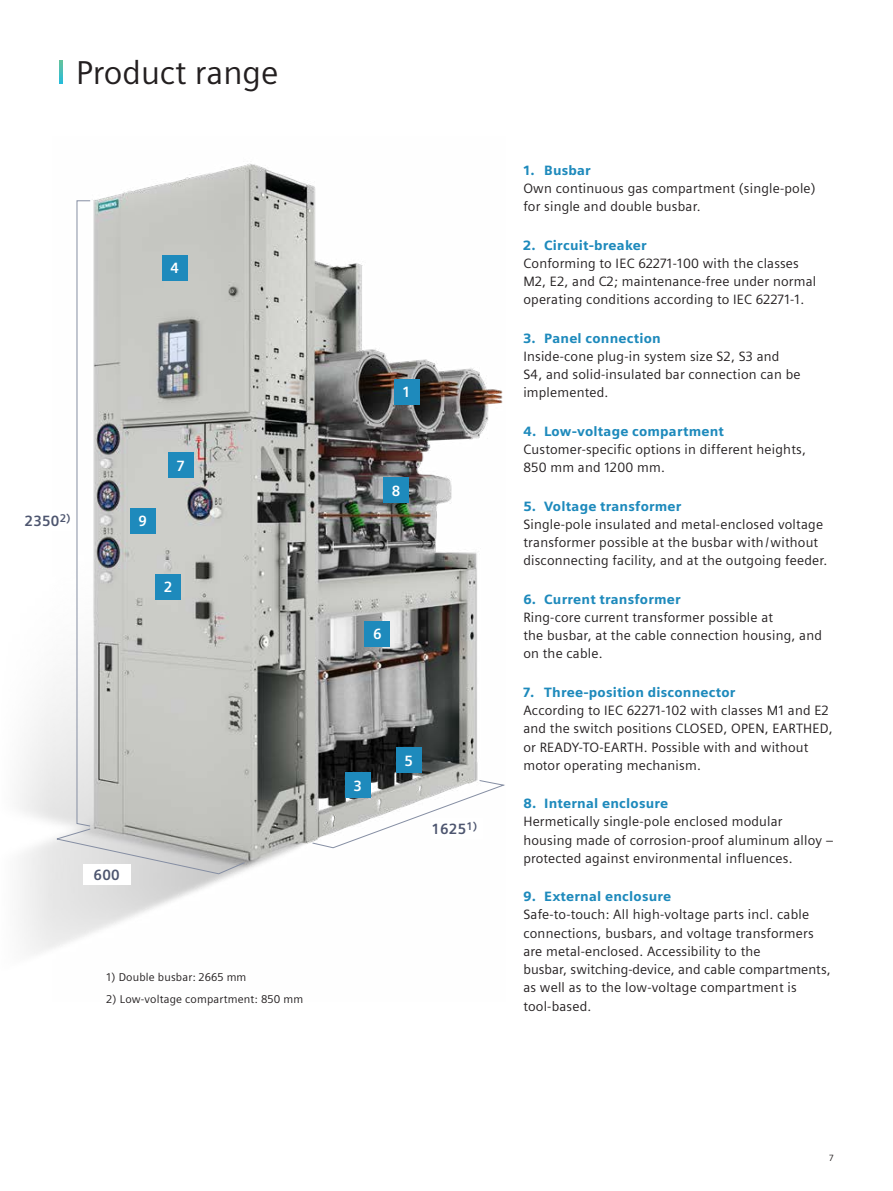
<style>
.page{position:relative;width:893px;height:1191px;background:#fff}
.page>*{position:absolute;margin:0;border:0;box-sizing:border-box;transform-origin:0 0}
.t1{font:33px "Siemens Sans";color:#231f20}
.t2{font:700 14.85px "Siemens Sans";letter-spacing:.015em;color:#4d556f}
.t3{font:700 14.85px "Siemens Sans";color:#fff}
.t4{font:13.5px/18.3px "Siemens Sans";letter-spacing:.015em;color:#231f20}
.t5{font:900 13.5px "Siemens Sans";letter-spacing:.015em;color:#1e8abc}
.t6{font:11.25px "Siemens Sans";letter-spacing:.015em;color:#231f20}
.t7{font:9px "Siemens Sans";color:#231f20}
</style>
<div class="page">
<svg style="left:60px;top:61px;width:3px;height:23px"></svg>
<img style="left:18px;top:163px;width:485px;height:791px">
<div style="left:25px;top:510px;width:47px;height:21px;background:#fff"></div>
<svg style="left:53px;top:200px;width:193px;height:674px"></svg>
<svg style="left:311px;top:779px;width:194px;height:69px"></svg>
<div style="left:83px;top:864px;width:47px;height:20px;background:#fff"></div>
<div style="left:431px;top:818px;width:52px;height:20px;background:#fff"></div>
<div style="left:394px;top:379px;width:25px;height:25px;background:#1e8abc"></div>
<div style="left:155px;top:574px;width:26px;height:25px;background:#1e8abc"></div>
<div style="left:345px;top:773px;width:25px;height:25px;background:#1e8abc"></div>
<div style="left:162px;top:255px;width:25px;height:25px;background:#1e8abc"></div>
<div style="left:396px;top:747px;width:25px;height:26px;background:#1e8abc"></div>
<div style="left:365px;top:621px;width:25px;height:25px;background:#1e8abc"></div>
<div style="left:168px;top:452px;width:25px;height:25px;background:#1e8abc"></div>
<div style="left:384px;top:477px;width:25px;height:26px;background:#1e8abc"></div>
<div style="left:130px;top:508px;width:25px;height:25px;background:#1e8abc"></div>
<h1 class="t1" style="left:76px;top:47px;width:204px">Product range</h1>
<p class="t3" style="left:171px;top:260px;width:10px">4</p>
<p class="t2" style="left:25px;top:512px;width:47px">2350<sup>2)</sup></p>
<p class="t3" style="left:139px;top:512px;width:10px">9</p>
<p class="t3" style="left:176px;top:457px;width:10px">7</p>
<p class="t3" style="left:164px;top:578px;width:10px">2</p>
<p class="t2" style="left:94px;top:866px;width:28px">600</p>
<p class="t6" style="left:107px;top:969px;width:141px">1) Double busbar: 2665 mm</p>
<p class="t6" style="left:107px;top:990px;width:198px">2) Low-voltage compartment: 850 mm</p>
<p class="t3" style="left:402px;top:383px;width:10px">1</p>
<p class="t3" style="left:392px;top:482px;width:10px">8</p>
<p class="t3" style="left:373px;top:625px;width:10px">6</p>
<p class="t3" style="left:354px;top:777px;width:10px">3</p>
<p class="t3" style="left:404px;top:752px;width:10px">5</p>
<p class="t2" style="left:431px;top:820px;width:47px">1625<sup>1)</sup></p>
<p class="t5" style="left:523px;top:162px;width:69px">1. Busbar</p>
<p class="t4" style="left:523px;top:178px;width:294px">Own continuous gas compartment (single-pole) for single and double busbar.</p>
<p class="t5" style="left:523px;top:237px;width:125px">2. Circuit-breaker</p>
<p class="t4" style="left:523px;top:253px;width:294px">Conforming to IEC 62271‑100 with the classes<br>M2, E2, and C2; maintenance-free under normal operating conditions according to IEC 62271‑1.</p>
<p class="t5" style="left:523px;top:330px;width:139px">3. Panel connection</p>
<p class="t4" style="left:523px;top:346px;width:279px">Inside-cone plug-in system size S2, S3 and<br>S4, and solid-insulated bar connection can be implemented.</p>
<p class="t5" style="left:523px;top:423px;width:202px">4. Low-voltage compartment</p>
<p class="t4" style="left:523px;top:439px;width:284px">Customer-specific options in different heights,<br>850 mm and 1200 mm.</p>
<p class="t5" style="left:523px;top:498px;width:160px">5. Voltage transformer</p>
<p class="t4" style="left:523px;top:514px;width:306px">Single-pole insulated and metal-enclosed voltage transformer possible at the busbar with /without disconnecting facility, and at the outgoing feeder.</p>
<p class="t5" style="left:523px;top:591px;width:159px">6. Current transformer</p>
<p class="t4" style="left:523px;top:607px;width:300px">Ring-core current transformer possible at<br>the busbar, at the cable connection housing, and on the cable.</p>
<p class="t5" style="left:523px;top:684px;width:213px">7. Three-position disconnector</p>
<p class="t4" style="left:523px;top:700px;width:311px">According to IEC 62271‑102 with classes M1 and E2 and the switch positions CLOSED, OPEN, EARTHED, or READY-TO-EARTH. Possible with and without motor operating mechanism.</p>
<p class="t5" style="left:523px;top:795px;width:146px">8. Internal enclosure</p>
<p class="t4" style="left:523px;top:811px;width:312px">Hermetically single-pole enclosed modular housing made of corrosion-proof aluminum alloy – protected against environmental influences.</p>
<p class="t5" style="left:523px;top:888px;width:150px">9. External enclosure</p>
<p class="t4" style="left:523px;top:904px;width:309px">Safe-to-touch: All high-voltage parts incl. cable connections, busbars, and voltage transformers are metal-enclosed. Accessibility to the<br>busbar, switching-device, and cable compartments, as well as to the low-voltage compartment is tool-based.</p>
<p class="t7" style="left:829px;top:1151px;width:6px">7</p>
</div>
